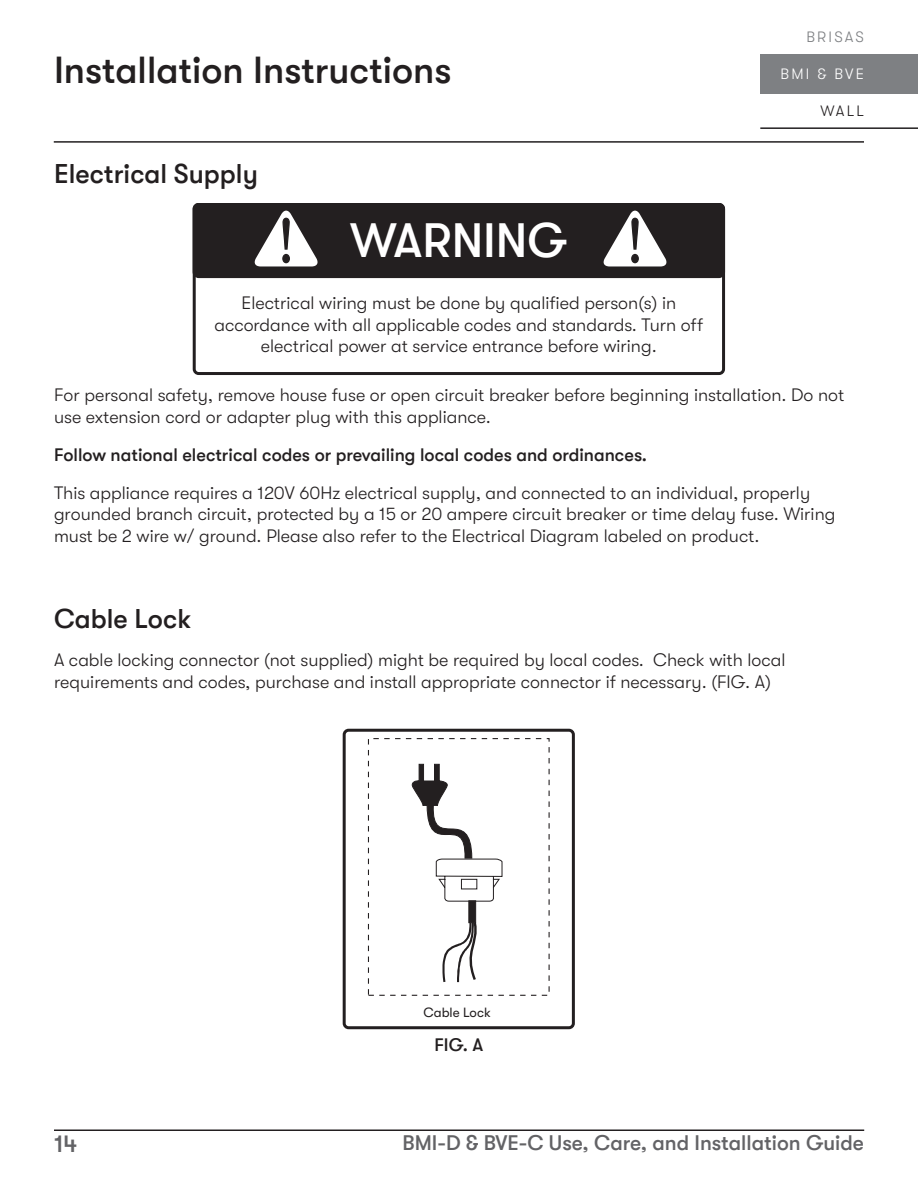
<style>
.page{position:relative;width:918px;height:1188px;background:#fff}
.page>*{position:absolute;margin:0;border:0;box-sizing:border-box;transform-origin:0 0}
.t1{font:500 48px "GT Walsheim";color:#fff}
.t2{font:500 37.5px "GT Walsheim";color:#231f20}
.t3{font:500 27px "GT Walsheim";color:#231f20}
.t4{font:500 24px "GT Walsheim";color:#636366}
.t5{font:500 21px "GT Walsheim";color:#636366}
.t6{font:300 18px/21.6px "GT Walsheim";color:#231f20}
.t7{font:500 18px "GT Walsheim";color:#231f20}
.t8{font:300 15px "GT Walsheim";letter-spacing:.15em;color:#fff}
.t9{font:300 15px "GT Walsheim";letter-spacing:.15em;color:#7e8083}
.t10{font:300 15px "GT Walsheim";color:#231f20}
.t11{font:13.35px "GT Walsheim";color:#231f20}
</style>
<div class="page">
<hr style="left:54px;top:141px;width:810px;height:2px;background:#231f20">
<hr style="left:54px;top:1130px;width:810px;height:1px;background:#231f20">
<div style="left:760px;top:54px;width:158px;height:40px;background:#7e8083"></div>
<hr style="left:760px;top:127px;width:158px;height:2px;background:#231f20">
<div style="left:193px;top:203px;width:532px;height:75px;background:#231f20;border-radius:6px"></div>
<svg style="left:254px;top:210px;width:64px;height:57px"></svg>
<svg style="left:603px;top:210px;width:64px;height:57px"></svg>
<div style="left:193px;top:203px;width:532px;height:172px;border:3px solid #231f20;border-radius:4px"></div>
<div style="left:469px;top:901px;width:7px;height:22px;background:#231f20;border:1px solid #231f20"></div>
<svg style="left:442px;top:920px;width:35px;height:63px"></svg>
<div style="left:368px;top:738px;width:182px;height:258px;border:1px dashed #231f20"></div>
<svg style="left:412px;top:764px;width:91px;height:138px"></svg>
<div style="left:343px;top:729px;width:232px;height:300px;border:3px solid #231f20;border-radius:4px"></div>
<h2 class="t2" style="left:54px;top:49px;width:399px">Installation Instructions</h2>
<h3 class="t3" style="left:54px;top:158px;width:205px">Electrical Supply</h3>
<h1 class="t1" style="left:350px;top:214px;width:219px">WARNING</h1>
<p class="t6" style="left:214px;top:292px;width:490px;text-align:center">Electrical wiring must be done by qualified person(s) in accordance with all applicable codes and standards. Turn off electrical power at service entrance before wiring.</p>
<p class="t9" style="left:806px;top:28px;width:59px">BRISAS</p>
<p class="t8" style="left:781px;top:65px;width:85px">BMI &amp; BVE</p>
<p class="t10" style="left:820px;top:102px;width:45px">WALL</p>
<p class="t6" style="left:54px;top:385px;width:792px">For personal safety, remove house fuse or open circuit breaker before beginning installation. Do not use extension cord or adapter plug with this appliance.</p>
<p class="t7" style="left:54px;top:444px;width:595px">Follow national electrical codes or prevailing local codes and ordinances.</p>
<p class="t6" style="left:54px;top:482px;width:783px">This appliance requires a 120V 60Hz electrical supply, and connected to an individual, properly grounded branch circuit, protected by a 15 or 20 ampere circuit breaker or time delay fuse. Wiring must be 2 wire w/ ground. Please also refer to the Electrical Diagram labeled on product.</p>
<h3 class="t3" style="left:54px;top:604px;width:139px">Cable Lock</h3>
<p class="t6" style="left:54px;top:649px;width:733px">A cable locking connector (not supplied) might be required by local codes. Check with local requirements and codes, purchase and install appropriate connector if necessary. (FIG. A)</p>
<p class="t11" style="left:424px;top:1005px;width:69px">Cable Lock</p>
<p class="t7" style="left:434px;top:1034px;width:50px">FIG. A</p>
<h3 class="t4" style="left:54px;top:1131px;width:25px">14</h3>
<p class="t5" style="left:403px;top:1131px;width:463px">BMI-D &amp; BVE-C Use, Care, and Installation Guide</p>
</div>
